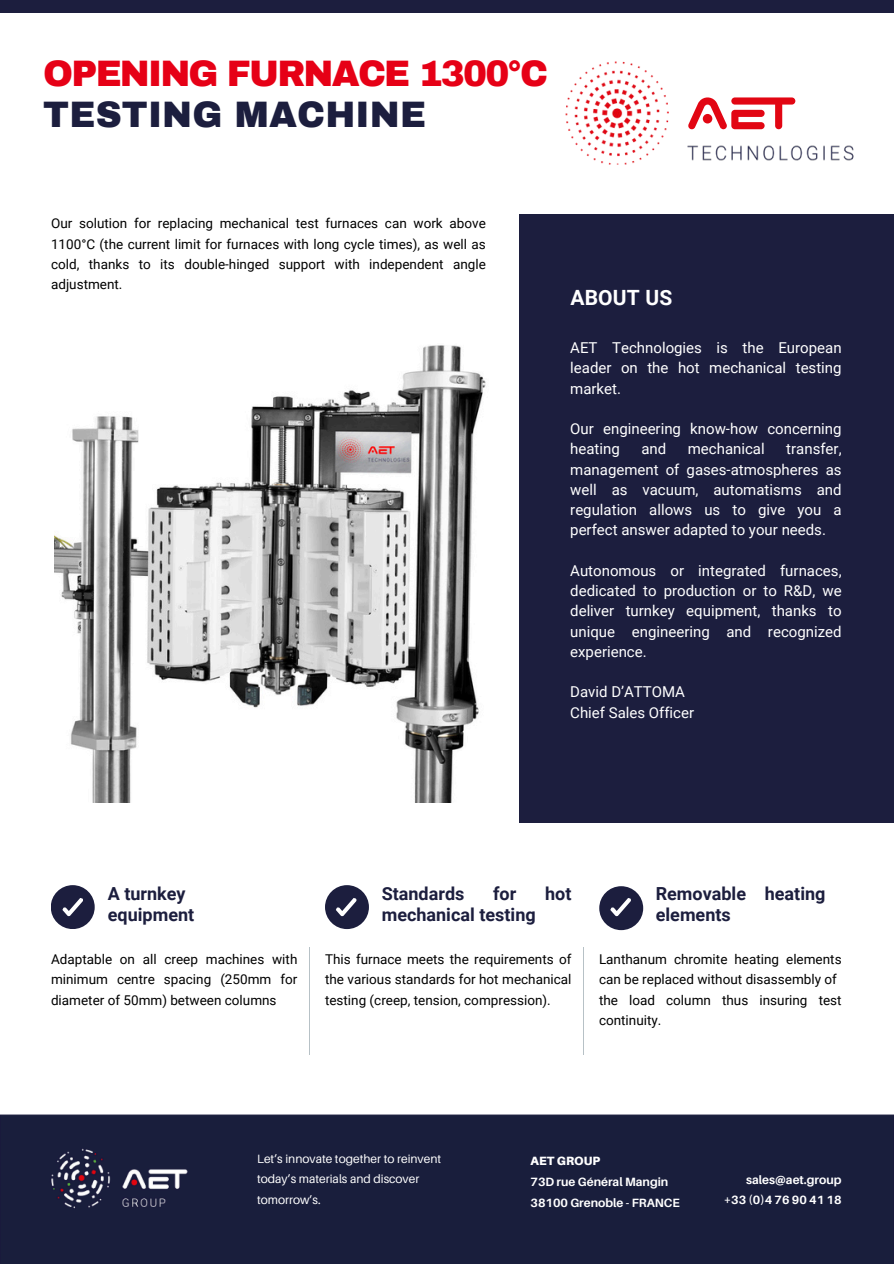
<style>
.page{position:relative;width:894px;height:1264px;background:#fff}
.page>*{position:absolute;margin:0;border:0;box-sizing:border-box;transform-origin:0 0}
.t1{font:900 36px "Archivo";letter-spacing:-.05em;color:#e60016}
.t2{font:900 36px "Archivo";letter-spacing:.005em;color:#1c1e3e}
.t3{font:700 21px "Roboto";letter-spacing:.01em;color:#fff}
.t4{font:700 18px/20.2px "Roboto";color:#1c1e3e}
.t5{font:15px/20.2px "Roboto";color:#fff;text-align:justify}
.t6{font:13.5px/20.2px "Roboto";color:#000;text-align:justify}
.t7{font:12px/20.2px "Aileron";color:#fff}
.t8{font:700 12px/21px "Aileron";color:#fff}
.t9{font:900 12px "Aileron";letter-spacing:.01em;color:#fff}
</style>
<div class="page">
<div style="left:51px;top:885px;width:44px;height:44px;background:#1c1e3e;border-radius:50%"></div>
<svg style="left:63px;top:898px;width:20px;height:18px"></svg>
<hr style="left:309px;top:947px;width:1px;height:107px;background:#b7c1c6">
<div style="left:325px;top:885px;width:44px;height:44px;background:#1c1e3e;border-radius:50%"></div>
<svg style="left:336px;top:898px;width:20px;height:18px"></svg>
<hr style="left:583px;top:947px;width:1px;height:107px;background:#b7c1c6">
<div style="left:599px;top:886px;width:44px;height:44px;background:#1c1e3e;border-radius:50%"></div>
<svg style="left:610px;top:898px;width:21px;height:18px"></svg>
<img style="left:565px;top:61px;width:104px;height:104px">
<svg style="left:688px;top:97px;width:107px;height:33px"></svg>
<div style="left:0;top:0;width:893px;height:13px;background:#1c1e3e"></div>
<div style="left:519px;top:214px;width:374px;height:609px;background:#1c1e3e"></div>
<img style="left:687px;top:145px;width:167px;height:16px">
<div style="left:0;top:1114px;width:893px;height:149px;background:#191e3c"></div>
<img style="left:54px;top:345px;width:432px;height:457px">
<h1 class="t1" style="left:43px;top:51px;width:506px">OPENING FURNACE 1300°C</h1>
<h1 class="t2" style="left:43px;top:93px;width:384px">TESTING MACHINE</h1>
<p class="t6" style="left:51px;top:213px;width:436px">Our solution for replacing mechanical test furnaces can work above 1100°C (the current limit for furnaces with long cycle times), as well as cold, thanks to its double-hinged support with independent angle adjustment.</p>
<h2 class="t3" style="left:570px;top:283px;width:104px">ABOUT US</h2>
<p class="t5" style="left:570px;top:337px;width:273px">AET Technologies is the European leader on the hot mechanical testing market.</p>
<p class="t5" style="left:570px;top:418px;width:273px">Our engineering know-how concerning heating</p>
<p class="t5" style="left:570px;top:438px;width:273px;text-indent:216px">transfer, management of gases-atmospheres as well as vacuum, automatisms and regulation allows us to give you a perfect answer adapted to your needs.</p>
<p class="t5" style="left:570px;top:560px;width:273px">Autonomous or integrated furnaces, dedicated to production or to R&amp;D, we deliver turnkey equipment, thanks to unique engineering and recognized experience.</p>
<p class="t5" style="left:570px;top:681px;width:125px">David D’ATTOMA<br>Chief Sales Officer</p>
<p class="t5" style="left:641px;top:438px;width:26px">and</p>
<p class="t5" style="left:687px;top:438px;width:78px">mechanical</p>
<h3 class="t4" style="left:108px;top:883px;width:88px">A turnkey equipment</h3>
<h3 class="t4" style="left:381px;top:883px;width:84px">Standards</h3>
<h3 class="t4" style="left:493px;top:883px;width:25px">for</h3>
<h3 class="t4" style="left:545px;top:883px;width:28px">hot</h3>
<h3 class="t4" style="left:381px;top:903px;width:155px">mechanical testing</h3>
<h3 class="t4" style="left:655px;top:883px;width:171px">Removable heating elements</h3>
<p class="t6" style="left:51px;top:948px;width:248px">Adaptable on all creep machines with minimum centre spacing (250mm for diameter of 50mm) between columns</p>
<p class="t6" style="left:325px;top:948px;width:248px">This furnace meets the requirements of the various standards for hot mechanical testing (creep, tension, compression).</p>
<p class="t6" style="left:599px;top:948px;width:244px;text-align:left">Lanthanum chromite heating elements can be replaced without disassembly of the load column thus insuring test continuity.</p>
<p class="t7" style="left:257px;top:1148px;width:186px">Let’s innovate together to reinvent today’s materials and discover tomorrow’s.</p>
<p class="t9" style="left:530px;top:1153px;width:71px">AET GROUP</p>
<p class="t8" style="left:530px;top:1170px;width:151px">73D rue Général Mangin<br>38100 Grenoble - FRANCE</p>
<p class="t8" style="left:723px;top:1169px;width:119px;line-height:20.2px;text-align:right">sales@aet.group +33 (0)4 76 90 41 18</p>
</div>
